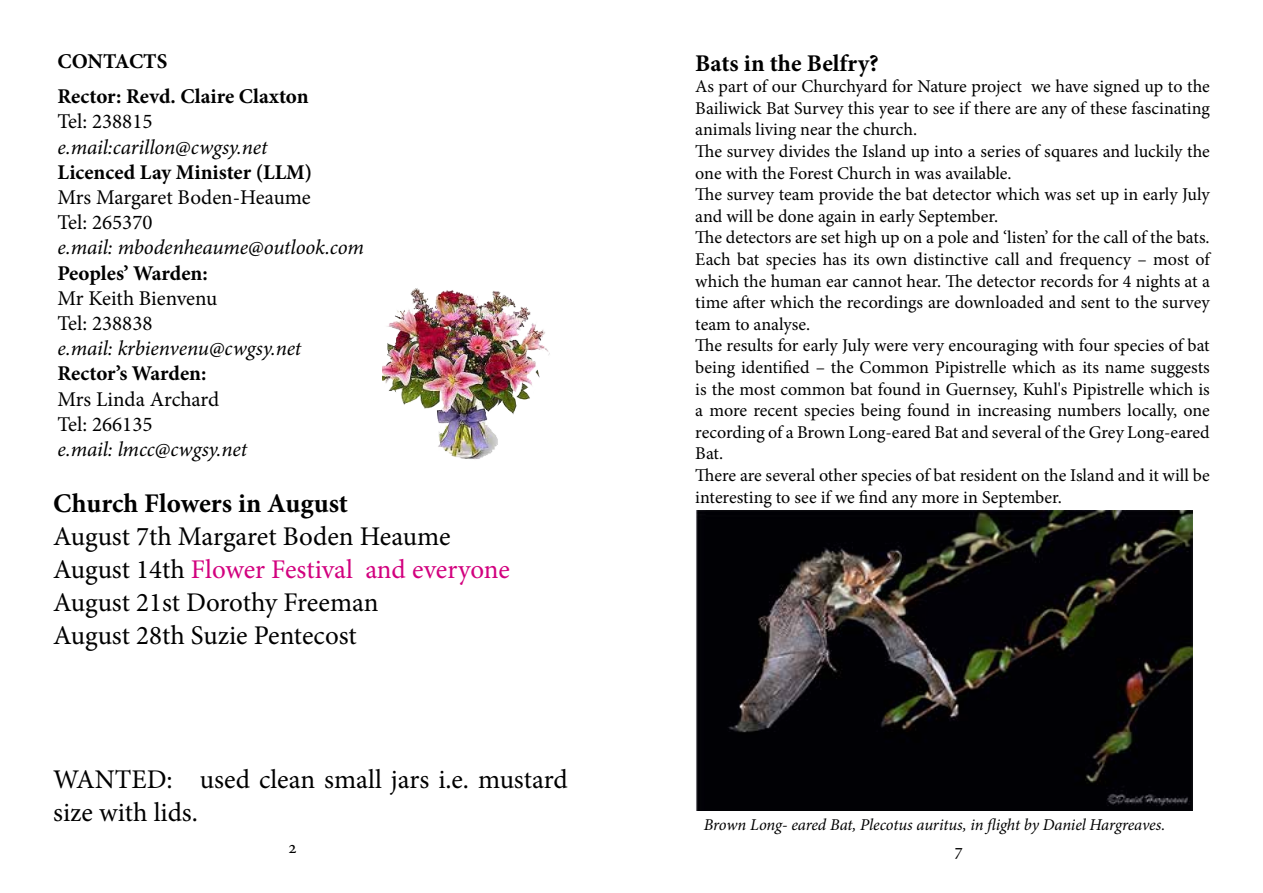
<style>
.page{position:relative;width:1263px;height:893px;background:#fff}
.page>*{position:absolute;margin:0;border:0;box-sizing:border-box;transform-origin:0 0}
.t1{font:27px/33px "Minion Pro";color:#000}
.t2{font:700 27px "Minion Pro";color:#000}
.t3{font:700 24px "Minion Pro";color:#000}
.t4{font:italic 21px "Minion Pro";letter-spacing:-.005em;color:#000}
.t5{font:21px/25.2px "Minion Pro";color:#000}
.t6{font:700 21px/34.7px "Minion Pro";color:#000}
.t7{font:18px/21.6px "Minion Pro";color:#000}
.t8{font:italic 16.5px "Minion Pro";letter-spacing:-.01em;color:#000}
.s1{color:#d2007e}
</style>
<div class="page">
<img style="left:383px;top:288px;width:167px;height:172px">
<img style="left:696px;top:510px;width:497px;height:301px">
<p class="t6" style="left:57px;top:44px;width:253px">CONTACTS<br>Rector: Revd. Claire Claxton</p>
<p class="t5" style="left:57px;top:109px;width:97px">Tel: 238815</p>
<p class="t4" style="left:57px;top:132px;width:212px">e.mail:carillon@cwgsy.net</p>
<p class="t6" style="left:57px;top:154px;width:256px">Licenced Lay Minister (LLM)</p>
<p class="t5" style="left:57px;top:185px;width:255px">Mrs Margaret Boden-Heaume<br>Tel: 265370</p>
<p class="t4" style="left:57px;top:233px;width:308px">e.mail: mbodenheaume@outlook.com</p>
<p class="t6" style="left:57px;top:255px;width:152px">Peoples’ Warden:</p>
<p class="t5" style="left:57px;top:286px;width:162px">Mr Keith Bienvenu<br>Tel: 238838</p>
<p class="t4" style="left:57px;top:334px;width:245px">e.mail: krbienvenu@cwgsy.net</p>
<p class="t6" style="left:57px;top:356px;width:151px">Rector’s Warden:</p>
<p class="t5" style="left:57px;top:386px;width:163px">Mrs Linda Archard<br>Tel: 266135</p>
<p class="t4" style="left:57px;top:435px;width:191px">e.mail: lmcc@cwgsy.net</p>
<h1 class="t2" style="left:53px;top:484px;width:296px">Church Flowers in August</h1>
<h1 class="t1" style="left:53px;top:520px;width:458px">August 7th Margaret Boden Heaume<br>August 14th <span class="s1">Flower Festival and everyone<br></span>August 21st Dorothy Freeman<br>August 28th Suzie Pentecost</h1>
<h1 class="t1" style="left:53px;top:764px;width:516px;line-height:32.4px">WANTED: used clean small jars i.e. mustard size with lids.</h1>
<h2 class="t3" style="left:695px;top:46px;width:185px">Bats in the Belfry?</h2>
<p class="t7" style="left:695px;top:76px;width:516px">As part of our Churchyard for Nature project we have signed up to the Bailiwick Bat Survey this year to see if there are any of these fascinating animals living near the church.<br>The survey divides the Island up into a series of squares and luckily the one with the Forest Church in was available.<br>The survey team provide the bat detector which was set up in early July and will be done again in early September.<br>The detectors are set high up on a pole and ‘listen’ for the call of the bats.<br>Each bat species has its own distinctive call and frequency – most of which the human ear cannot hear. The detector records for 4 nights at a time after which the recordings are downloaded and sent to the survey team to analyse.<br>The results for early July were very encouraging with four species of bat being identified – the Common Pipistrelle which as its name suggests is the most common bat found in Guernsey, Kuhl's Pipistrelle which is a more recent species being found in increasing numbers locally, one recording of a Brown Long-eared Bat and several of the Grey Long-eared Bat.<br>There are several other species of bat resident on the Island and it will be interesting to see if we find any more in September.</p>
<p class="t8" style="left:704px;top:813px;width:463px">Brown Long- eared Bat, Plecotus auritus, in flight by Daniel Hargreaves.</p>
<p class="t7" style="left:288px;top:836px;width:10px">2</p>
<p class="t7" style="left:954px;top:840px;width:10px">7</p>
</div>
